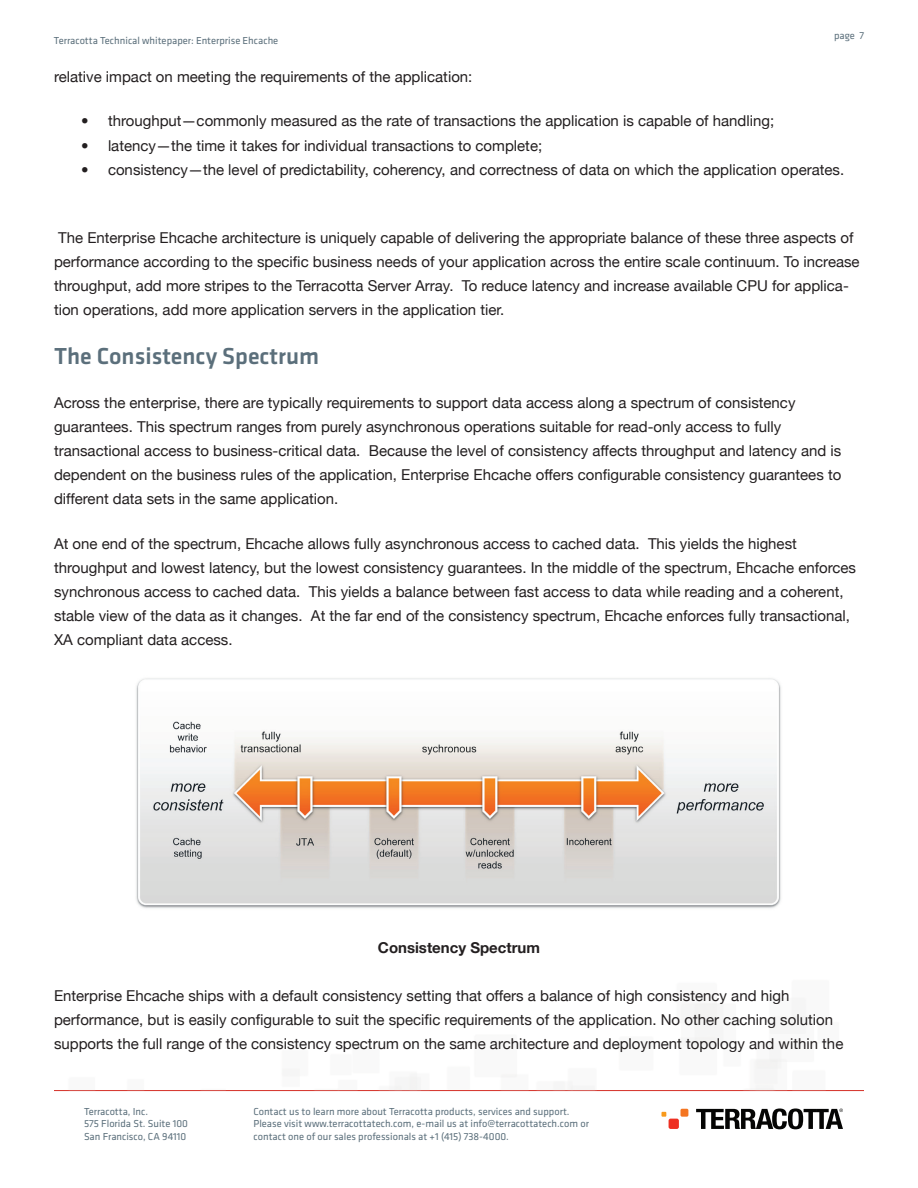
<style>
.page{position:relative;width:918px;height:1188px;background:#fff}
.page>*{position:absolute;margin:0;border:0;box-sizing:border-box;transform-origin:0 0}
.t1{font:500 24px "Klavika";color:#5b6f7b}
.t2{font:15px/24px "Helvetica Neue";color:#231f20}
.t3{font:700 15px "Helvetica Neue";color:#231f20}
.t4{font:10.5px/12.6px "Klavika";color:#5b6f7b}
</style>
<div class="page">
<hr style="left:54px;top:1090px;width:810px;height:1px;background:#d53027">
<div style="left:680px;top:1109px;width:8px;height:8px;background:#f47521;border-radius:2px"></div>
<div style="left:669px;top:1119px;width:10px;height:10px;background:#ee3022;border-radius:2px"></div>
<svg style="left:662px;top:1112px;width:4px;height:5px"></svg>
<svg style="left:696px;top:1108px;width:147px;height:21px"></svg>
<img style="left:136px;top:678px;width:645px;height:231px">
<p class="t4" style="left:834px;top:29px;width:31px">page 7</p>
<p class="t4" style="left:54px;top:34px;width:226px">Terracotta Technical whitepaper: Enterprise Ehcache</p>
<p class="t2" style="left:54px;top:64px;width:420px">relative impact on meeting the requirements of the application:</p>
<p class="t2" style="left:81px;top:108px;width:695px">• throughput—commonly measured as the rate of transactions the application is capable of handling;</p>
<p class="t2" style="left:81px;top:133px;width:463px">• latency—the time it takes for individual transactions to complete;</p>
<p class="t2" style="left:81px;top:157px;width:765px">• consistency—the level of predictability, coherency, and correctness of data on which the application operates.</p>
<p class="t2" style="left:54px;top:225px;width:807px">The Enterprise Ehcache architecture is uniquely capable of delivering the appropriate balance of these three aspects of performance according to the specific business needs of your application across the entire scale continuum. To increase throughput, add more stripes to the Terracotta Server Array. To reduce latency and increase available CPU for applica&shy;tion operations, add more application servers in the application tier.</p>
<h1 class="t1" style="left:54px;top:340px;width:267px">The Consistency Spectrum</h1>
<p class="t2" style="left:54px;top:391px;width:789px">Across the enterprise, there are typically requirements to support data access along a spectrum of consistency guarantees. This spectrum ranges from purely asynchronous operations suitable for read-only access to fully transactional access to business-critical data. Because the level of consistency affects throughput and latency and is dependent on the business rules of the application, Enterprise Ehcache offers configurable consistency guarantees to different data sets in the same application.</p>
<p class="t2" style="left:54px;top:531px;width:804px">At one end of the spectrum, Ehcache allows fully asynchronous access to cached data. This yields the highest throughput and lowest latency, but the lowest consistency guarantees. In the middle of the spectrum, Ehcache enforces synchronous access to cached data. This yields a balance between fast access to data while reading and a coherent, stable view of the data as it changes. At the far end of the consistency spectrum, Ehcache enforces fully transactional, XA compliant data access.</p>
<p class="t3" style="left:378px;top:939px;width:164px">Consistency Spectrum</p>
<p class="t2" style="left:54px;top:983px;width:791px">Enterprise Ehcache ships with a default consistency setting that offers a balance of high consistency and high performance, but is easily configurable to suit the specific requirements of the application. No other caching solution supports the full range of the consistency spectrum on the same architecture and deployment topology and within the</p>
<p class="t4" style="left:84px;top:1105px;width:106px">Terracotta, Inc.<br>575 Florida St. Suite 100<br>San Francisco, CA 94110</p>
<p class="t4" style="left:254px;top:1105px;width:337px">Contact us to learn more about Terracotta products, services and support.<br>Please visit www.terracottatech.com, e-mail us at info@terracottatech.com or contact one of our sales professionals at +1 (415) 738-4000.</p>
</div>
